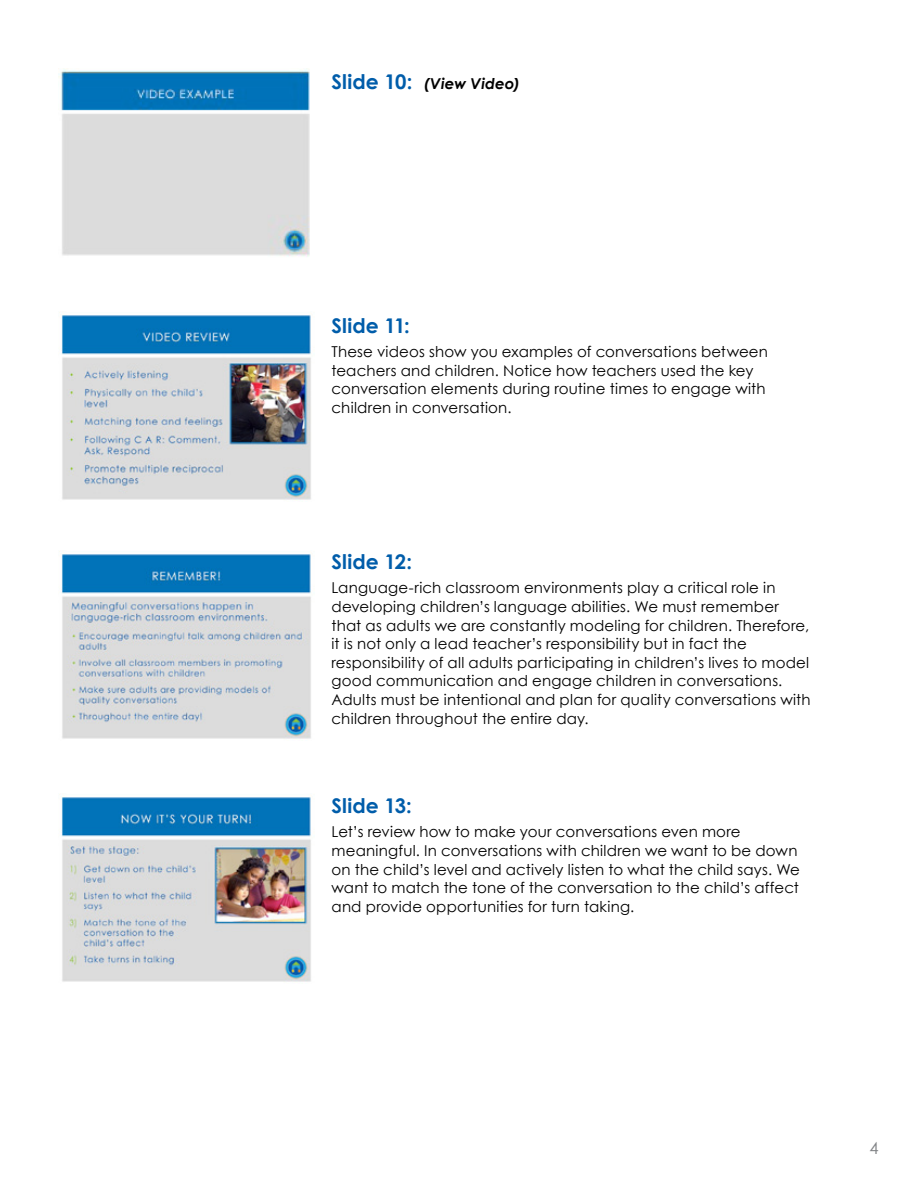
<style>
.page{position:relative;width:918px;height:1188px;background:#fff}
.page>*{position:absolute;margin:0;border:0;box-sizing:border-box;transform-origin:0 0}
.t1{font:700 20.25px "Century Gothic";letter-spacing:.005em;color:#005daa}
.t2{font:16.5px "Century Gothic";color:#808285}
.t3{font:15px/18.6px "Century Gothic";letter-spacing:.01em;color:#000}
.t4{font:italic 700 15px "Century Gothic";letter-spacing:.015em;color:#000}
.s1{font-style:normal;font-size:20.25px;color:#005daa}
</style>
<div class="page">
<img style="left:59px;top:68px;width:251px;height:189px">
<img style="left:59px;top:312px;width:252px;height:188px">
<img style="left:59px;top:551px;width:252px;height:188px">
<img style="left:59px;top:794px;width:252px;height:188px">
<p class="t4" style="left:332px;top:73px;width:190px"><span class="s1">Slide 10:</span> (View Video)</p>
<h1 class="t1" style="left:332px;top:313px;width:80px">Slide 11:</h1>
<p class="t3" style="left:332px;top:342px;width:438px">These videos show you examples of conversations between teachers and children. Notice how teachers used the key conversation elements during routine times to engage with children in conversation.</p>
<h1 class="t1" style="left:332px;top:549px;width:82px">Slide 12:</h1>
<p class="t3" style="left:332px;top:578px;width:481px">Language-rich classroom environments play a critical role in developing children’s language abilities. We must remember that as adults we are constantly modeling for children. Therefore, it is not only a lead teacher’s responsibility but in fact the responsibility of all adults participating in children’s lives to model good communication and engage children in conversations.<br>Adults must be intentional and plan for quality conversations with children throughout the entire day.</p>
<h1 class="t1" style="left:332px;top:793px;width:82px">Slide 13:</h1>
<p class="t3" style="left:332px;top:823px;width:470px">Let’s review how to make your conversations even more meaningful. In conversations with children we want to be down on the child’s level and actively listen to what the child says. We want to match the tone of the conversation to the child’s affect and provide opportunities for turn taking.</p>
<p class="t2" style="left:870px;top:1138px;width:11px">4</p>
</div>
